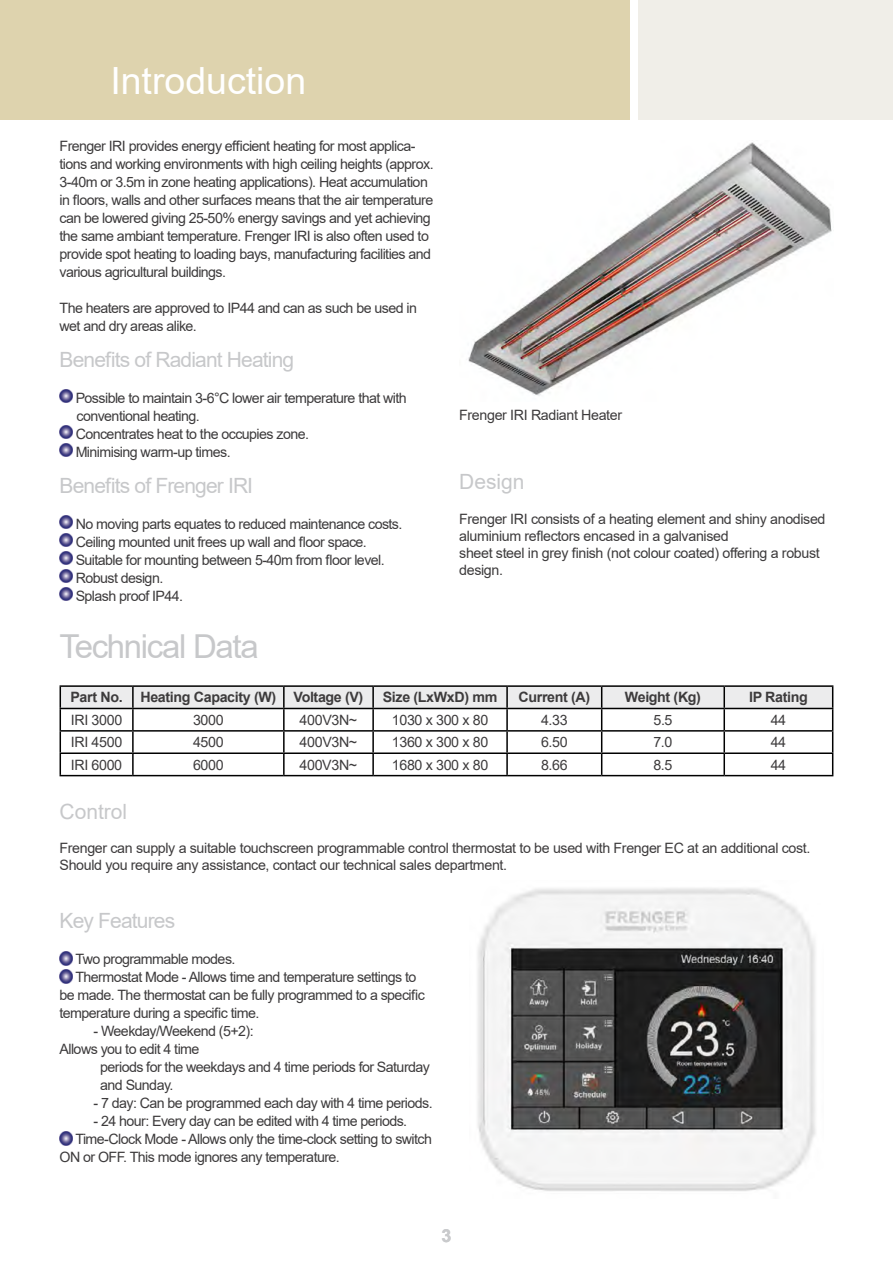
<style>
.page{position:relative;width:893px;height:1263px;background:#fff}
.page>*{position:absolute;margin:0;border:0;box-sizing:border-box;transform-origin:0 0}
.t1{font:37.5px "Arial";color:#fff}
.t2{font:33px "Arial";letter-spacing:-.04em;color:#c7c8ca}
.t3{font:21px "Arial";letter-spacing:-.04em;color:#c7c8ca}
.t4{font:21px "Arial";color:#c7c8ca}
.t5{font:700 18px "Arial";color:#c9cacc}
.t6{font:14.25px/18px "Arial";letter-spacing:-.04em;color:#3d3b3c}
.t7{font:700 14.25px "Arial";letter-spacing:-.025em;color:#3d3b3c}
</style>
<div class="page">
<div style="left:638px;top:0;width:255px;height:119px;background:#f0eee8"></div>
<div style="left:0;top:0;width:630px;height:119px;background:#ded3ae"></div>
<img style="left:60px;top:389px;width:13px;height:14px">
<img style="left:60px;top:425px;width:13px;height:14px">
<img style="left:60px;top:443px;width:13px;height:14px">
<img style="left:60px;top:515px;width:13px;height:14px">
<img style="left:60px;top:533px;width:13px;height:14px">
<img style="left:60px;top:551px;width:13px;height:14px">
<img style="left:60px;top:569px;width:13px;height:14px">
<img style="left:60px;top:587px;width:13px;height:14px">
<img style="left:468px;top:142px;width:364px;height:254px">
<hr style="left:60px;top:685px;width:73px;height:2px;background:#000">
<hr style="left:133px;top:685px;width:151px;height:2px;background:#000">
<hr style="left:284px;top:685px;width:89px;height:2px;background:#000">
<hr style="left:373px;top:685px;width:134px;height:2px;background:#000">
<hr style="left:507px;top:685px;width:95px;height:2px;background:#000">
<hr style="left:602px;top:685px;width:122px;height:2px;background:#000">
<hr style="left:724px;top:685px;width:109px;height:2px;background:#000">
<svg style="left:60px;top:686px;width:773px;height:89px"></svg>
<hr style="left:60px;top:775px;width:73px;height:1px;background:#000">
<hr style="left:133px;top:775px;width:151px;height:1px;background:#000">
<hr style="left:284px;top:775px;width:89px;height:1px;background:#000">
<hr style="left:373px;top:775px;width:134px;height:1px;background:#000">
<hr style="left:507px;top:775px;width:95px;height:1px;background:#000">
<hr style="left:602px;top:775px;width:122px;height:1px;background:#000">
<hr style="left:724px;top:775px;width:109px;height:1px;background:#000">
<img style="left:477px;top:888px;width:339px;height:303px">
<svg style="left:60px;top:952px;width:13px;height:31px"></svg>
<svg style="left:60px;top:1132px;width:13px;height:13px"></svg>
<h1 class="t1" style="left:110px;top:55px;width:197px">Introduction</h1>
<h1 class="t1" style="left:112px;top:55px;width:204px">Header Title</h1>
<p class="t6" style="left:60px;top:137px;width:376px">Frenger IRI provides energy efficient heating for most applica&shy;tions and working environments with high ceiling heights (approx.<br>3-40m or 3.5m in zone heating applications). Heat accumulation in floors, walls and other surfaces means that the air temperature can be lowered giving 25-50% energy savings and yet achieving the same ambiant temperature. Frenger IRI is also often used to provide spot heating to loading bays, manufacturing facilities and various agricultural buildings.</p>
<p class="t6" style="left:60px;top:299px;width:359px">The heaters are approved to IP44 and can as such be used in wet and dry areas alike.</p>
<h3 class="t3" style="left:60px;top:345px;width:236px">Benefits of Radiant Heating</h3>
<p class="t6" style="left:76px;top:389px;width:333px">Possible to maintain 3-6°C lower air temperature that with conventional heating.<br>Concentrates heat to the occupies zone.<br>Minimising warm-up times.</p>
<h3 class="t3" style="left:60px;top:471px;width:195px">Benefits of Frenger IRI</h3>
<p class="t6" style="left:76px;top:515px;width:328px">No moving parts equates to reduced maintenance costs.<br>Ceiling mounted unit frees up wall and floor space.<br>Suitable for mounting between 5-40m from floor level.<br>Robust design.<br>Splash proof IP44.</p>
<p class="t6" style="left:459px;top:405px;width:164px">Frenger IRI Radiant Heater</p>
<h3 class="t3" style="left:459px;top:468px;width:67px">Design</h3>
<p class="t6" style="left:459px;top:510px;width:368px;line-height:17.1px">Frenger IRI consists of a heating element and shiny anodised aluminium reflectors encased in a galvanised<br>sheet steel in grey finish (not colour coated) offering a robust design.</p>
<h2 class="t2" style="left:60px;top:623px;width:201px">Technical Data</h2>
<p class="t7" style="left:71px;top:687px;width:54px">Part No.</p>
<p class="t7" style="left:140px;top:687px;width:224px">Heating Capacity (W) Voltage (V)</p>
<p class="t7" style="left:383px;top:687px;width:116px">Size (LxWxD) mm</p>
<p class="t7" style="left:519px;top:687px;width:73px">Current (A)</p>
<p class="t7" style="left:625px;top:687px;width:78px">Weight (Kg)</p>
<p class="t7" style="left:749px;top:687px;width:60px">IP Rating</p>
<p class="t6" style="left:71px;top:711px;width:53px">IRI 3000</p>
<p class="t6" style="left:193px;top:711px;width:32px">3000</p>
<p class="t6" style="left:300px;top:711px;width:59px">400V3N~</p>
<p class="t6" style="left:392px;top:711px;width:98px">1030 x 300 x 80</p>
<p class="t6" style="left:541px;top:711px;width:28px">4.33</p>
<p class="t6" style="left:653px;top:711px;width:21px">5.5</p>
<p class="t6" style="left:771px;top:711px;width:17px">44</p>
<p class="t6" style="left:71px;top:733px;width:53px">IRI 4500</p>
<p class="t6" style="left:193px;top:733px;width:32px">4500</p>
<p class="t6" style="left:300px;top:733px;width:59px">400V3N~</p>
<p class="t6" style="left:392px;top:733px;width:98px">1360 x 300 x 80</p>
<p class="t6" style="left:541px;top:733px;width:28px">6.50</p>
<p class="t6" style="left:653px;top:733px;width:21px">7.0</p>
<p class="t6" style="left:771px;top:733px;width:17px">44</p>
<p class="t6" style="left:71px;top:755px;width:53px">IRI 6000</p>
<p class="t6" style="left:193px;top:755px;width:32px">6000</p>
<p class="t6" style="left:300px;top:755px;width:59px">400V3N~</p>
<p class="t6" style="left:392px;top:755px;width:98px">1680 x 300 x 80</p>
<p class="t6" style="left:541px;top:755px;width:28px">8.66</p>
<p class="t6" style="left:653px;top:755px;width:21px">8.5</p>
<p class="t6" style="left:771px;top:755px;width:17px">44</p>
<h3 class="t4" style="left:60px;top:797px;width:69px">Control</h3>
<p class="t6" style="left:60px;top:839px;width:752px;line-height:17.1px">Frenger can supply a suitable touchscreen programmable control thermostat to be used with Frenger EC at an additional cost.<br>Should you require any assistance, contact our technical sales department.</p>
<h3 class="t3" style="left:60px;top:906px;width:117px">Key Features</h3>
<p class="t6" style="left:75px;top:949px;width:162px">Two programmable modes.</p>
<p class="t6" style="left:75px;top:967px;width:343px">Thermostat Mode - Allows time and temperature settings to</p>
<p class="t6" style="left:60px;top:985px;width:367px">be made. The thermostat can be fully programmed to a specific</p>
<p class="t6" style="left:60px;top:1003px;width:201px">temperature during a specific time.</p>
<p class="t6" style="left:60px;top:1021px;width:196px;text-indent:34px">- Weekday/Weekend (5+2):<br>Allows you to edit 4 time</p>
<p class="t6" style="left:100px;top:1057px;width:331px">periods for the weekdays and 4 time periods for Saturday and Sunday.</p>
<p class="t6" style="left:93px;top:1093px;width:341px">- 7 day: Can be programmed each day with 4 time periods.</p>
<p class="t6" style="left:93px;top:1111px;width:315px">- 24 hour: Every day can be edited with 4 time periods.</p>
<p class="t6" style="left:75px;top:1129px;width:358px">Time-Clock Mode - Allows only the time-clock setting to switch</p>
<p class="t6" style="left:60px;top:1147px;width:282px">ON or OFF. This mode ignores any temperature.</p>
<p class="t5" style="left:441px;top:1223px;width:12px">3</p>
</div>
